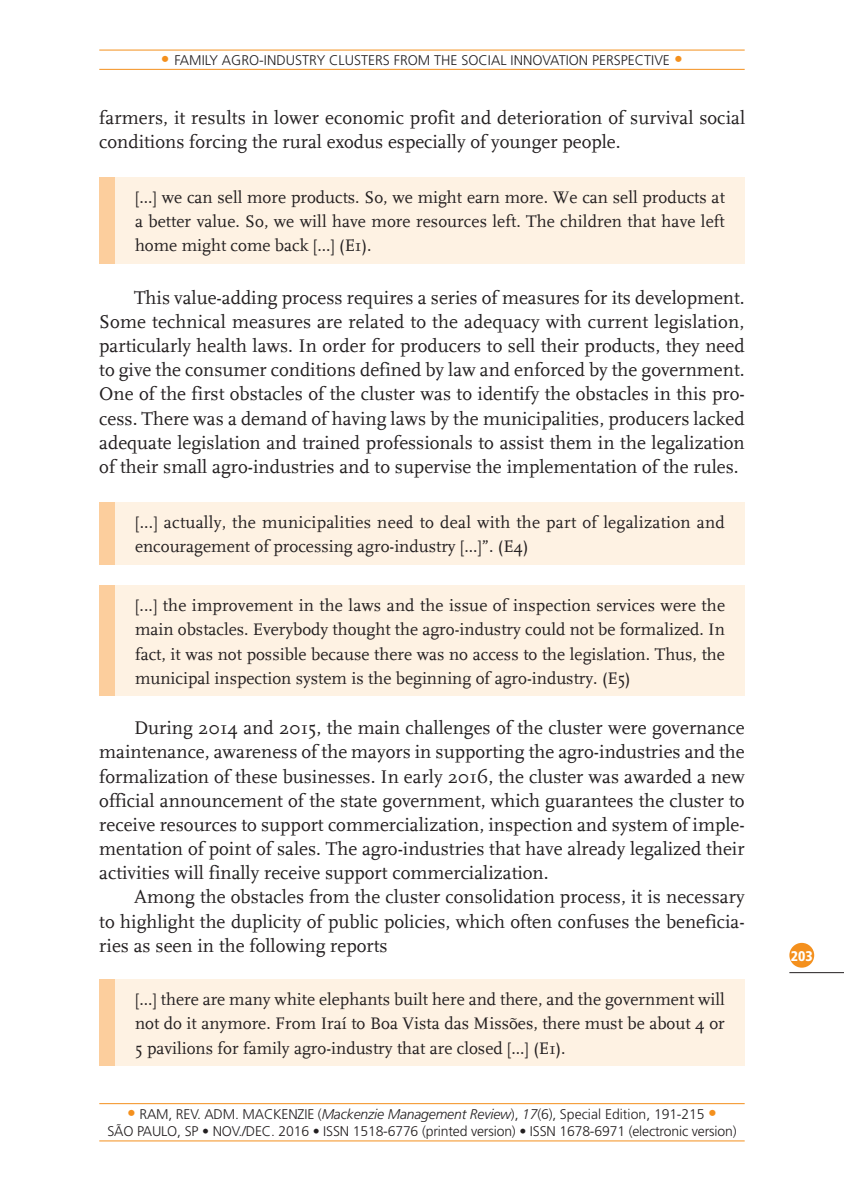
<style>
.page{position:relative;width:844px;height:1191px;background:#fff}
.page>*{position:absolute;margin:0;border:0;box-sizing:border-box;transform-origin:0 0}
.t1{font:19.25px/24.2px "FF Scala Definitiver";color:#231f20;text-align:justify}
.t2{font:17.5px/24.2px "FF Scala Definitiver";color:#231f20;text-align:justify}
.t3{font:300 14px/16.8px "Frutiger LT Std";letter-spacing:-.01em;color:#231f20;text-align:center}
.t4{font:900 condensed 14px "Frutiger LT Std";color:#fff}
.s1{font-size:17.5px;color:#f4901d}
.s2{font-style:italic}
</style>
<div class="page">
<div style="left:789px;top:943px;width:25px;height:24px;background:#f4901d;border-radius:50%"></div>
<hr style="left:789px;top:972px;width:54px;height:1px;background:#231f20">
<hr style="left:99px;top:69px;width:645px;height:1px;background:#f4901d">
<hr style="left:99px;top:50px;width:645px;height:1px;background:#f4901d">
<hr style="left:99px;top:1140px;width:645px;height:1px;background:#f4901d">
<hr style="left:99px;top:1103px;width:645px;height:1px;background:#f4901d">
<div style="left:99px;top:177px;width:16px;height:87px;background:#fcce9d"></div>
<div style="left:115px;top:177px;width:629px;height:87px;background:#fef2e3"></div>
<div style="left:99px;top:502px;width:16px;height:62px;background:#fcce9d"></div>
<div style="left:115px;top:502px;width:629px;height:62px;background:#fef2e3"></div>
<div style="left:99px;top:585px;width:16px;height:111px;background:#fcce9d"></div>
<div style="left:115px;top:585px;width:629px;height:111px;background:#fef2e3"></div>
<div style="left:99px;top:979px;width:16px;height:87px;background:#fcce9d"></div>
<div style="left:115px;top:979px;width:629px;height:87px;background:#fef2e3"></div>
<p class="t3" style="left:161px;top:52px;width:215px"><span class="s1">•</span> FAMI LY AGRO-IND USTRY C LUSTERS</p>
<p class="t3" style="left:393px;top:52px;width:290px">FROM THE SOCIAL INNOVATION PERSPECTIVE <span class="s1">•</span></p>
<p class="t1" style="left:99px;top:106px;width:647px">farmers, it results in lower economic profit and deterioration of survival social conditions forcing the rural exodus especially of younger people.</p>
<p class="t2" style="left:135px;top:186px;width:591px">[...] we can sell more products. So, we might earn more. We can sell products at a better value. So, we will have more resources left. The children that have left home might come back [...] (E1).</p>
<p class="t1" style="left:99px;top:286px;width:646px;text-indent:35px">This value-adding process requires a series of measures for its development.<br>Some technical measures are related to the adequacy with current legislation, particularly health laws. In order for producers to sell their products, they need to give the consumer conditions defined by law and enforced by the government.<br>One of the first obstacles of the cluster was to identify the obstacles in this pro&shy;cess. There was a demand of having laws by the municipalities, producers lacked adequate legislation and trained professionals to assist them in the legalization of their small agro-industries and to supervise the implementation of the rules.</p>
<p class="t2" style="left:135px;top:510px;width:591px">[...] actually, the municipalities need to deal with the part of legalization and encouragement of processing agro-industry [...]”. (E4)</p>
<p class="t2" style="left:135px;top:594px;width:591px">[...] the improvement in the laws and the issue of inspection services were the main obstacles. Everybody thought the agro-industry could not be formalized. In fact, it was not possible because there was no access to the legislation. Thus, the municipal inspection system is the beginning of agro-industry. (E5)</p>
<p class="t1" style="left:99px;top:716px;width:646px;text-indent:35px">During 2014 and 2015, the main challenges of the cluster were governance maintenance, awareness of the mayors in supporting the agro-industries and the formalization of these businesses. In early 2016, the cluster was awarded a new official announcement of the state government, which guarantees the cluster to receive resources to support commercialization, inspection and system of imple&shy;mentation of point of sales. The agro-industries that have already legalized their activities will finally receive support commercialization.</p>
<p class="t1" style="left:99px;top:885px;width:646px;text-indent:35px">Among the obstacles from the cluster consolidation process, it is necessary to highlight the duplicity of public policies, which often confuses the beneficia&shy;ries as seen in the following reports</p>
<p class="t2" style="left:135px;top:987px;width:591px">[...] there are many white elephants built here and there, and the government will not do it anymore. From Iraí to Boa Vista das Missões, there must be about 4 or 5 pavilions for family agro-industry that are closed [...] (E1).</p>
<p class="t3" style="left:107px;top:1106px;width:630px"><span class="s1">•</span> RAM, REV. ADM. MACKENZIE (<span class="s2">Mackenzie Management Review</span>), <span class="s2">17</span>(6), SPECIAL EDITION, 191-215 <span class="s1">•<br></span>SÃO PAULO, SP • NOV./DEC. 2016 • ISSN 1518-6776 (PRINTED VERSION) • ISSN 1678-6971 (ELECTRONIC VERSION)</p>
<p class="t4" style="left:790px;top:947px;width:23px">203</p>
</div>
